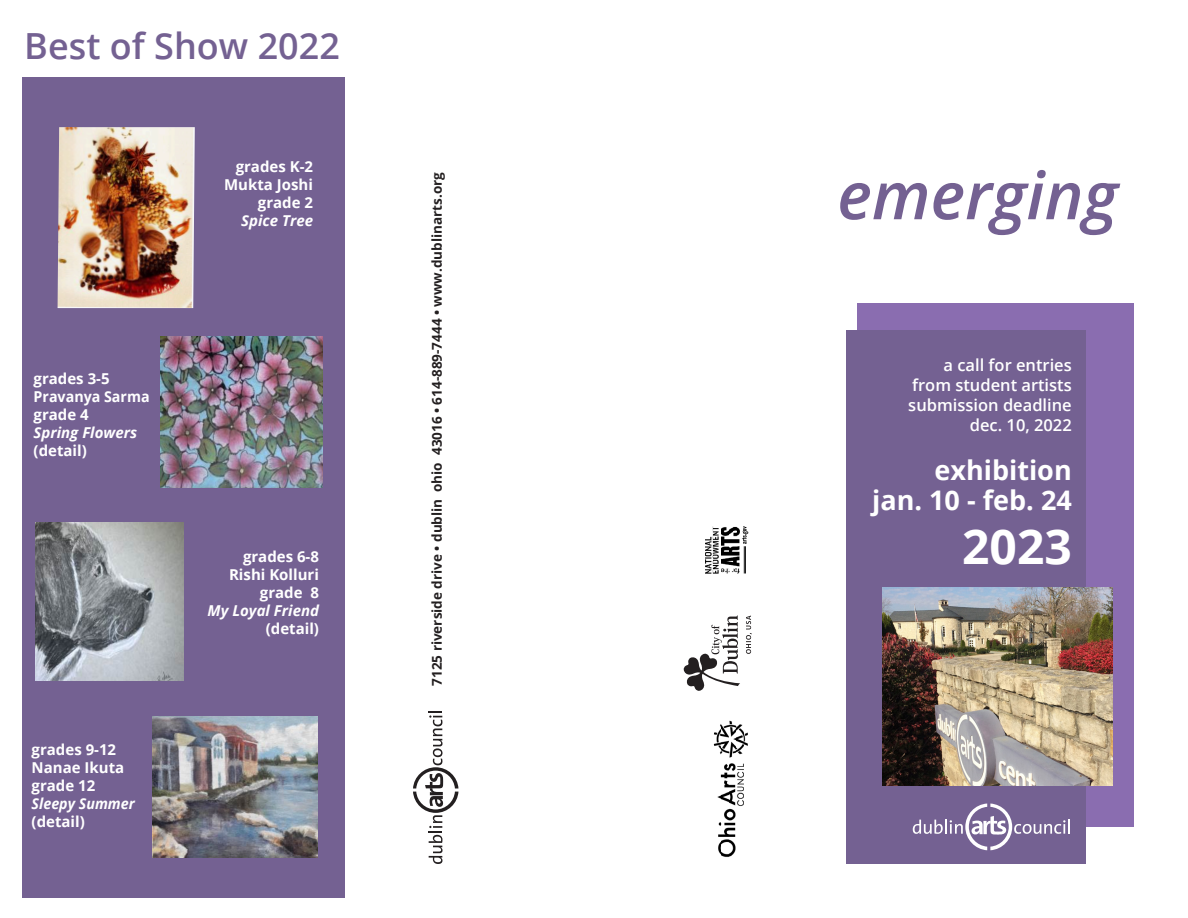
<style>
.page{position:relative;width:1188px;height:918px;background:#fff}
.page>*{position:absolute;margin:0;border:0;box-sizing:border-box;transform-origin:0 0}
.t1{font:italic 600 66px "Open Sans";color:#746192}
.t2{font:700 48px "Open Sans";color:#fff}
.t3{font:600 36px "Open Sans";color:#746192}
.t4{font:700 27px "Open Sans";color:#fff}
.t5{font:600 16.5px "Open Sans";color:#fff}
.Right_Text{font:700 15px/18px "Open Sans";color:#fff;text-align:right}
.Left_Text{font:700 15px/18px "Open Sans";color:#fff;text-align:right}
.Right_Text-2{font:italic 700 15px/18px "Open Sans";color:#fff}
.Right_Text-3{font:700 15px/18px "Open Sans";color:#fff;scale:.95 1}
.Right_Text-4{font:italic 700 15px "Open Sans";color:#fff;scale:.95 1}
.t6{font:700 13.5px "Open Sans";color:#231f20}
.s1{font-style:normal}
.s2{font-style:italic}
</style>
<div class="page">
<div style="left:857px;top:304px;width:277px;height:523px;background:#8a6db0"></div>
<div style="left:846px;top:330px;width:240px;height:533px;background:#746192"></div>
<svg style="left:913px;top:804px;width:157px;height:46px"></svg>
<div style="left:22px;top:77px;width:323px;height:821px;background:#746192"></div>
<svg style="left:413px;top:712px;width:45px;height:152px"></svg>
<img style="left:713px;top:720px;width:35px;height:137px">
<img style="left:705px;top:526px;width:44px;height:48px">
<svg style="left:684px;top:616px;width:56px;height:75px"></svg>
<svg style="left:746px;top:616px;width:6px;height:38px"></svg>
<img style="left:883px;top:587px;width:230px;height:198px">
<img style="left:58px;top:127px;width:137px;height:181px">
<img style="left:160px;top:337px;width:163px;height:151px">
<img style="left:36px;top:523px;width:148px;height:158px">
<img style="left:152px;top:717px;width:166px;height:140px">
<p class="t3" style="left:24px;top:21px;width:317px">Best of Show 2022</p>
<p class="Right_Text" style="left:34px;top:370px;width:78px">grades 3-5</p>
<p class="Right_Text-3" style="left:34px;top:388px;width:124px">Pravanya Sarma grade 4</p>
<p class="Right_Text-2" style="left:34px;top:424px;width:105px">Spring Flowers <span class="s1">(detail)</span></p>
<p class="Right_Text" style="left:32px;top:740px;width:86px">grades 9-12</p>
<p class="Right_Text" style="left:32px;top:758px;width:94px">Nanae Ikuta</p>
<p class="Right_Text" style="left:32px;top:776px;width:65px">grade 12</p>
<p class="Right_Text-4" style="left:32px;top:793px;width:110px">Sleepy Summer</p>
<p class="Right_Text" style="left:32px;top:812px;width:55px">(detail)</p>
<p class="Right_Text" style="left:236px;top:157px;width:79px">grades K-2</p>
<p class="Left_Text" style="left:224px;top:175px;width:90px">Mukta Joshi grade 2<br><span class="s2">Spice Tree</span></p>
<p class="Right_Text" style="left:243px;top:547px;width:78px">grades 6-8</p>
<p class="Right_Text" style="left:207px;top:565px;width:113px">Rishi Kolluri grade 8<br><span class="s2">My Loyal Friend</span></p>
<p class="Right_Text" style="left:266px;top:619px;width:55px">(detail)</p>
<p class="t6" style="left:427px;top:686px;width:515px;rotate:-90deg">7125 riverside drive • dublin ohio 43016 • 614-889-7444 • www.dublinarts.org</p>
<p class="t1" style="left:837px;top:150px;width:282px">emerging</p>
<p class="t5" style="left:944px;top:354px;width:130px">a call for entries</p>
<p class="t5" style="left:912px;top:374px;width:161px">from student artists</p>
<p class="t5" style="left:908px;top:393px;width:165px">submission deadline</p>
<p class="t5" style="left:970px;top:413px;width:104px">dec. 10, 2022</p>
<p class="t4" style="left:935px;top:451px;width:139px">exhibition</p>
<p class="t4" style="left:872px;top:481px;width:201px">jan. 10 - feb. 24</p>
<p class="t2" style="left:962px;top:513px;width:111px">2023</p>
</div>
